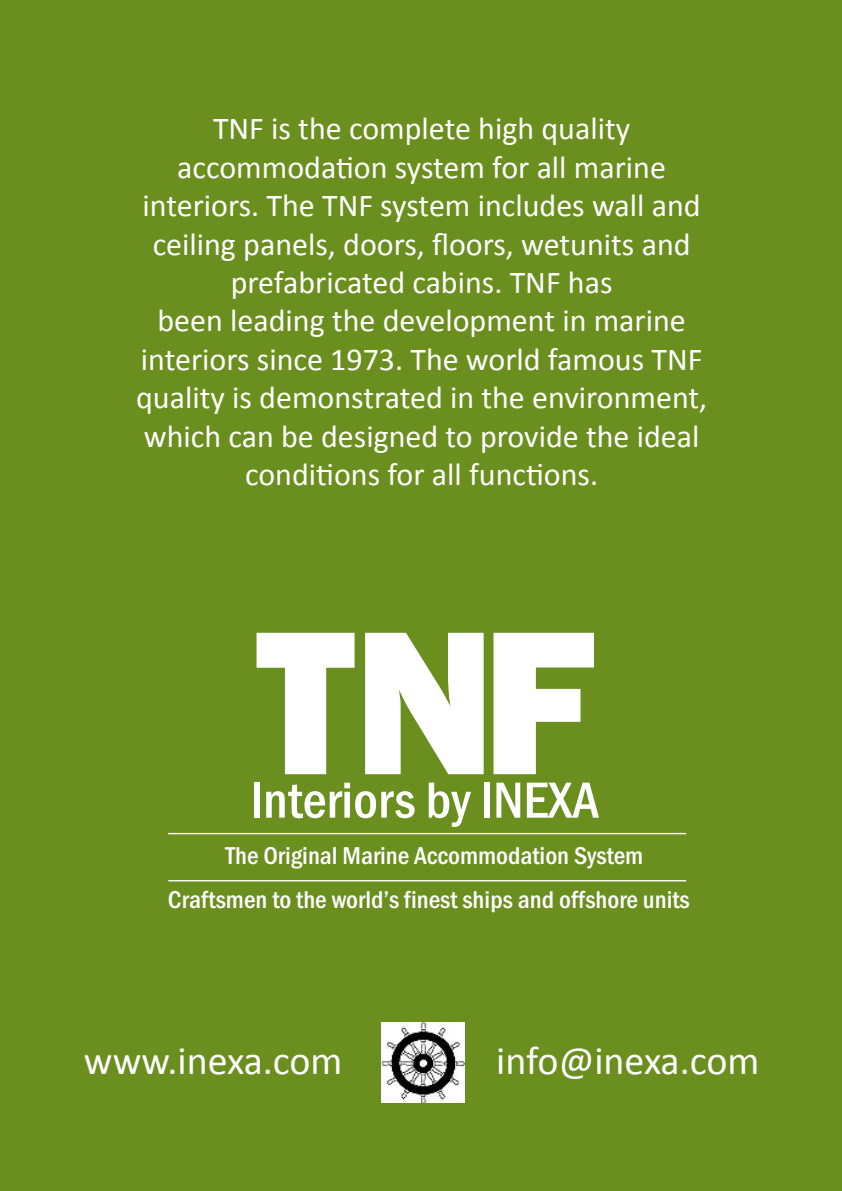
<style>
.page{position:relative;width:842px;height:1191px;background:#6a8f1e}
.page>*{position:absolute;margin:0;border:0;box-sizing:border-box;transform-origin:0 0}
.t1{font:500 condensed 52.4px "Franklin Gothic";color:#fff}
.t2{font:40px "Calibri";color:#fff}
.t3{font:32px "Calibri";color:#fff}
.t4{font:500 condensed 25.2px/43.4px "Franklin Gothic";color:#fff;text-align:center}
</style>
<div class="page">
<svg style="left:168px;top:633px;width:519px;height:249px"></svg>
<img style="left:382px;top:1022px;width:83px;height:80px">
<p class="t3" style="left:213px;top:108px;width:419px">TNF is the complete high quality</p>
<p class="t3" style="left:177px;top:147px;width:490px">accommodation system for all marine</p>
<p class="t3" style="left:143px;top:185px;width:560px">interiors. The TNF system includes wall and</p>
<p class="t3" style="left:153px;top:224px;width:539px">ceiling panels, doors, floors, wetunits and</p>
<p class="t3" style="left:231px;top:262px;width:383px">prefabricated cabins. TNF has</p>
<p class="t3" style="left:157px;top:300px;width:530px">been leading the development in marine</p>
<p class="t3" style="left:141px;top:339px;width:563px">interiors since 1973. The world famous TNF</p>
<p class="t3" style="left:136px;top:377px;width:573px">quality is demonstrated in the environment,</p>
<p class="t3" style="left:144px;top:416px;width:557px">which can be designed to provide the ideal</p>
<p class="t3" style="left:245px;top:454px;width:354px">conditions for all functions.</p>
<p class="t1" style="left:250px;top:766px;width:351px">Interiors by INEXA</p>
<p class="t4" style="left:168px;top:834px;width:523px">The Original Marine Accommodation System<br>Craftsmen to the world’s finest ships and offshore units</p>
<p class="t2" style="left:84px;top:1035px;width:260px">www.inexa.com</p>
<p class="t2" style="left:496px;top:1035px;width:265px">info@inexa.com</p>
</div>
